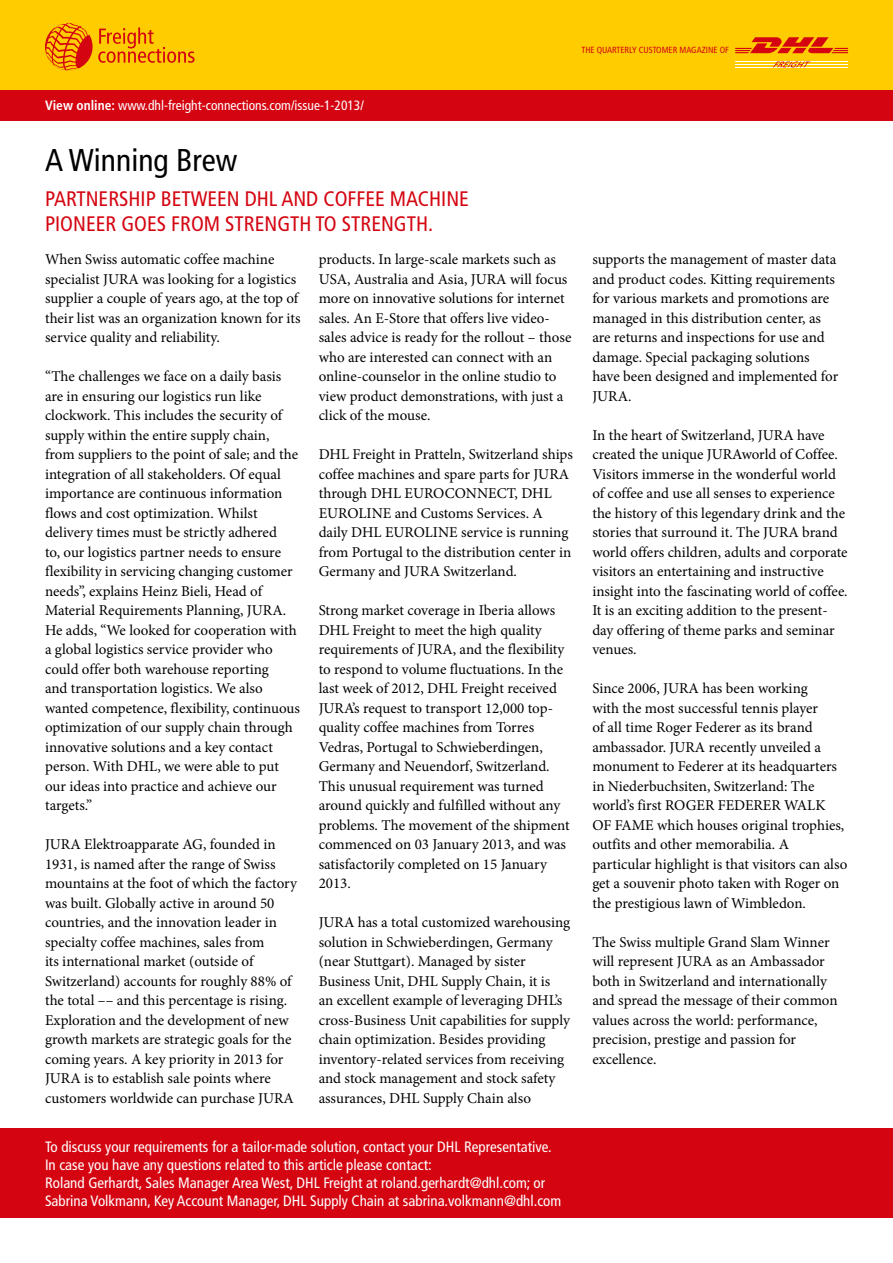
<style>
.page{position:relative;width:893px;height:1263px;background:#fff}
.page>*{position:absolute;margin:0;border:0;box-sizing:border-box;transform-origin:0 0}
.t1{font:condensed 31.5px "Frutiger LT Std";color:#000}
.t2{font:condensed 21px/25.2px "Frutiger LT Std";color:#d40511}
.t3{font:15px/19.5px "Minion Pro";color:#000}
.t4{font:condensed 15px/18px "Frutiger LT Std";color:#fff}
.t5{font:condensed 13.5px "Frutiger LT Std";color:#fff}
.t6{font:condensed 8.85px "Frutiger LT Std";color:#d40511}
.s1{font-weight:700}
</style>
<div class="page">
<div style="left:0;top:0;width:893px;height:90px;background:#fc0"></div>
<svg style="left:98px;top:27px;width:97px;height:36px"></svg>
<svg style="left:46px;top:23px;width:45px;height:48px"></svg>
<hr style="left:735px;top:62px;width:113px;height:1px;background:#fff">
<hr style="left:735px;top:64px;width:113px;height:1px;background:#fff">
<hr style="left:735px;top:67px;width:113px;height:1px;background:#fff">
<svg style="left:773px;top:61px;width:37px;height:6px"></svg>
<svg style="left:735px;top:37px;width:113px;height:16px"></svg>
<div style="left:0;top:90px;width:893px;height:30px;background:#d40511"></div>
<div style="left:0;top:1129px;width:893px;height:89px;background:#d40511"></div>
<p class="t6" style="left:581px;top:45px;width:149px">The Quarterly Customer Magazine of</p>
<p class="t5" style="left:45px;top:97px;width:320px"><span class="s1">View online:</span> www.dhl-freight-connections.com/issue-1-2013/</p>
<h1 class="t1" style="left:45px;top:142px;width:194px">A Winning Brew</h1>
<h2 class="t2" style="left:45px;top:186px;width:425px">Partnership between DHL and Coffee Machine<br>Pioneer Goes From Strength to Strength.</h2>
<p class="t3" style="left:45px;top:250px;width:257px">When Swiss automatic coffee machine specialist JURA was looking for a logistics supplier a couple of years ago, at the top of their list was an organization known for its service quality and reliability.</p>
<p class="t3" style="left:45px;top:367px;width:257px">“The challenges we face on a daily basis are in ensuring our logistics run like clockwork. This includes the security of supply within the entire supply chain, from suppliers to the point of sale; and the integration of all stakeholders. Of equal importance are continuous information flows and cost optimization. Whilst delivery times must be strictly adhered<br>to, our logistics partner needs to ensure flexibility in servicing changing customer needs”, explains Heinz Bieli, Head of Material Requirements Planning, JURA.<br>He adds, “We looked for cooperation with a global logistics service provider who could offer both warehouse reporting<br>and transportation logistics. We also wanted competence, flexibility, continuous optimization of our supply chain through innovative solutions and a key contact person. With DHL, we were able to put our ideas into practice and achieve our targets.”</p>
<p class="t3" style="left:45px;top:835px;width:254px">JURA Elektroapparate AG, founded in 1931, is named after the range of Swiss mountains at the foot of which the factory was built. Globally active in around 50 countries, and the innovation leader in specialty coffee machines, sales from<br>its international market (outside of Switzerland) accounts for roughly 88% of the total –– and this percentage is rising.<br>Exploration and the development of new growth markets are strategic goals for the coming years. A key priority in 2013 for JURA is to establish sale points where customers worldwide can purchase JURA</p>
<p class="t3" style="left:319px;top:250px;width:254px">products. In large-scale markets such as USA, Australia and Asia, JURA will focus more on innovative solutions for internet sales. An E-Store that offers live video&shy;sales advice is ready for the rollout – those who are interested can connect with an online-counselor in the online studio to view product demonstrations, with just a click of the mouse.</p>
<p class="t3" style="left:319px;top:445px;width:256px">DHL Freight in Pratteln, Switzerland ships coffee machines and spare parts for JURA through DHL EUROCONNECT, DHL EUROLINE and Customs Services. A daily DHL EUROLINE service is running from Portugal to the distribution center in Germany and JURA Switzerland.</p>
<p class="t3" style="left:319px;top:601px;width:252px">Strong market coverage in Iberia allows DHL Freight to meet the high quality requirements of JURA, and the flexibility to respond to volume fluctuations. In the last week of 2012, DHL Freight received JURA’s request to transport 12,000 top&shy;quality coffee machines from Torres Vedras, Portugal to Schwieberdingen, Germany and Neuendorf, Switzerland.<br>This unusual requirement was turned around quickly and fulfilled without any problems. The movement of the shipment commenced on 03 January 2013, and was satisfactorily completed on 15 January 2013.</p>
<p class="t3" style="left:319px;top:913px;width:253px">JURA has a total customized warehousing solution in Schwieberdingen, Germany (near Stuttgart). Managed by sister Business Unit, DHL Supply Chain, it is<br>an excellent example of leveraging DHL’s cross-Business Unit capabilities for supply chain optimization. Besides providing inventory-related services from receiving and stock management and stock safety assurances, DHL Supply Chain also</p>
<p class="t4" style="left:45px;top:1138px;width:518px">To discuss your requirements for a tailor-made solution, contact your DHL Representative.<br>In case you have any questions related to this article please contact:<br>Roland Gerhardt, Sales Manager Area West, DHL Freight at roland.gerhardt@dhl.com; or Sabrina Volkmann, Key Account Manager, DHL Supply Chain at sabrina.volkmann@dhl.com</p>
<p class="t3" style="left:592px;top:250px;width:247px">supports the management of master data and product codes. Kitting requirements for various markets and promotions are managed in this distribution center, as are returns and inspections for use and damage. Special packaging solutions have been designed and implemented for JURA.</p>
<p class="t3" style="left:592px;top:425px;width:257px">In the heart of Switzerland, JURA have created the unique JURAworld of Coffee.<br>Visitors immerse in the wonderful world of coffee and use all senses to experience the history of this legendary drink and the stories that surround it. The JURA brand world offers children, adults and corporate visitors an entertaining and instructive insight into the fascinating world of coffee.<br>It is an exciting addition to the present&shy;day offering of theme parks and seminar venues.</p>
<p class="t3" style="left:592px;top:679px;width:256px">Since 2006, JURA has been working<br>with the most successful tennis player<br>of all time Roger Federer as its brand ambassador. JURA recently unveiled a monument to Federer at its headquarters in Niederbuchsiten, Switzerland: The world’s first ROGER FEDERER WALK OF FAME which houses original trophies, outfits and other memorabilia. A particular highlight is that visitors can also get a souvenir photo taken with Roger on the prestigious lawn of Wimbledon.</p>
<p class="t3" style="left:592px;top:932px;width:247px">The Swiss multiple Grand Slam Winner will represent JURA as an Ambassador both in Switzerland and internationally and spread the message of their common values across the world: performance, precision, prestige and passion for excellence.</p>
</div>
